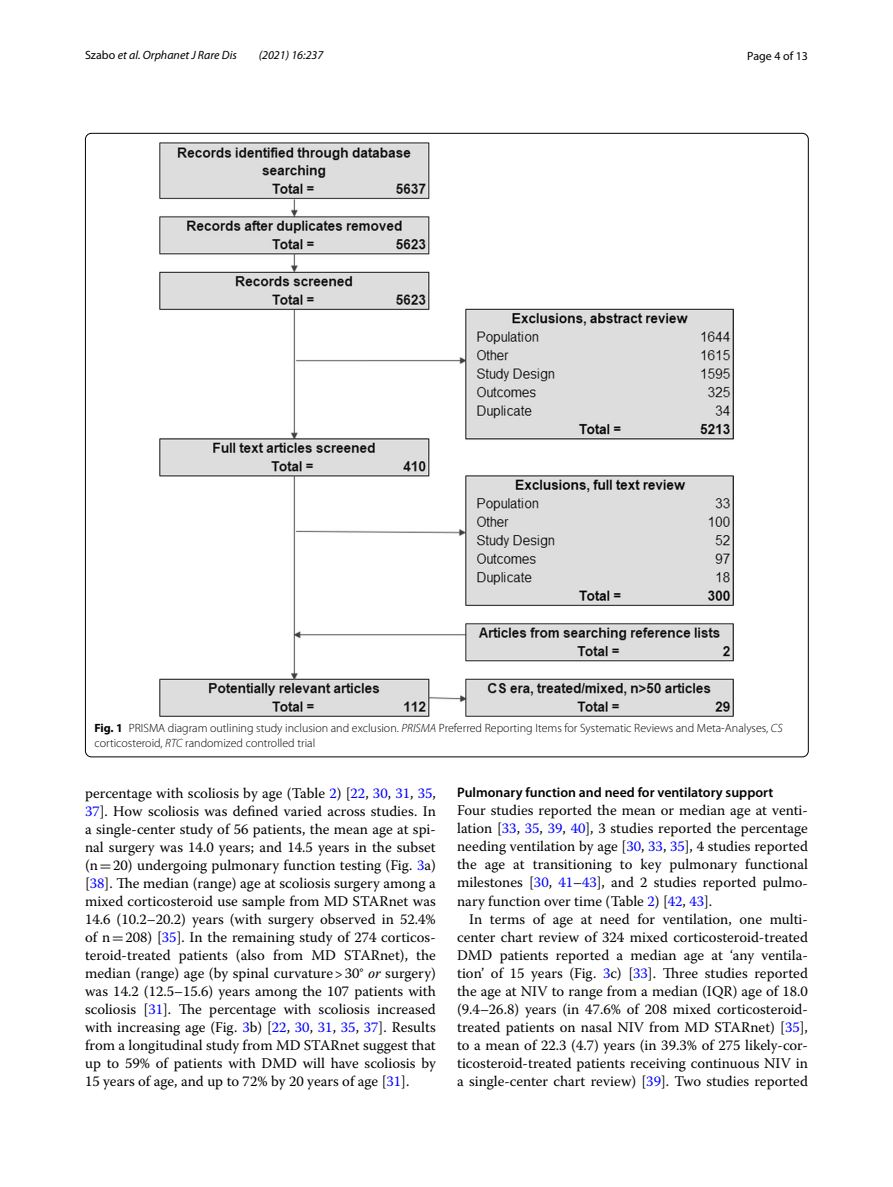
<style>
.page{position:relative;width:893px;height:1187px;background:#fff}
.page>*{position:absolute;margin:0;border:0;box-sizing:border-box;transform-origin:0 0}
.t1{font:14.7px/18px "Warnock Pro";color:#000;text-align:justify}
.t2{font:600 13.8px "Myriad Pro";color:#000}
.t3{font:300 12px/15px "Myriad Pro";color:#000}
.t4{font:italic 12px "Myriad Pro";color:#000}
.t5{font:12px "Myriad Pro";color:#000}
.s1{font-style:normal}
.s2{font-weight:700}
.s3{font-style:italic}
.s4{color:#00f}
.s5{font-family:"MTSY"}
</style>
<div class="page">
<img style="left:160px;top:142px;width:574px;height:574px">
<p class="t4" style="left:85px;top:48px;width:153px"><span class="s1">Szabo</span> et al. Orphanet J Rare Dis</p>
<p class="t4" style="left:259px;top:48px;width:66px">(2021) 16:237</p>
<p class="t5" style="left:747px;top:48px;width:62px">Page 4 of 13</p>
<p class="t3" style="left:94px;top:720px;width:690px"><span class="s2">Fig. 1</span> PRISMA diagram outlining study inclusion and exclusion. <span class="s3">PRISMA</span> Preferred Reporting Items for Systematic Reviews and Meta-Analyses, <span class="s3">CS </span>corticosteroid, <span class="s3">RTC</span> randomized controlled trial</p>
<p class="t1" style="left:85px;top:783px;width:352px">percentage with scoliosis by age (Table <span class="s4">2</span>) [<span class="s4">22</span>, <span class="s4">30</span>, <span class="s4">31</span>, <span class="s4">35</span>, <span class="s4">37</span>]. How scoliosis was defined varied across studies. In a single-center study of 56 patients, the mean age at spi&shy;nal surgery was 14.0 years; and 14.5 years in the subset (n<span class="s5">=</span>20) undergoing pulmonary function testing (Fig. <span class="s4">3</span>a) [<span class="s4">38</span>]. The median (range) age at scoliosis surgery among a mixed corticosteroid use sample from MD STARnet was 14.6 (10.2–20.2) years (with surgery observed in 52.4% of n<span class="s5">=</span>208) [<span class="s4">35</span>]. In the remaining study of 274 corticos&shy;teroid-treated patients (also from MD STARnet), the median (range) age (by spinal curvature&gt;30° <span class="s3">or</span> surgery) was 14.2 (12.5–15.6) years among the 107 patients with scoliosis [<span class="s4">31</span>]. The percentage with scoliosis increased with increasing age (Fig. <span class="s4">3</span>b) [<span class="s4">22</span>, <span class="s4">30</span>, <span class="s4">31</span>, <span class="s4">35</span>, <span class="s4">37</span>]. Results from a longitudinal study from MD STARnet suggest that up to 59% of patients with DMD will have scoliosis by 15 years of age, and up to 72% by 20 years of age [<span class="s4">31</span>].</p>
<p class="t2" style="left:457px;top:784px;width:318px">Pulmonary function and need for ventilatory support</p>
<p class="t1" style="left:457px;top:801px;width:352px">Four studies reported the mean or median age at venti&shy;lation [<span class="s4">33</span>, <span class="s4">35</span>, <span class="s4">39</span>, <span class="s4">40</span>], 3 studies reported the percentage needing ventilation by age [<span class="s4">30</span>, <span class="s4">33</span>, <span class="s4">35</span>], 4 studies reported the age at transitioning to key pulmonary functional milestones [<span class="s4">30</span>, <span class="s4">41</span>–<span class="s4">43</span>], and 2 studies reported pulmo&shy;nary function over time (Table <span class="s4">2</span>) [<span class="s4">42</span>, <span class="s4">43</span>].</p>
<p class="t1" style="left:457px;top:909px;width:352px;text-indent:12px">In terms of age at need for ventilation, one multi&shy;center chart review of 324 mixed corticosteroid-treated DMD patients reported a median age at ‘any ventila&shy;tion’ of 15 years (Fig. <span class="s4">3</span>c) [<span class="s4">33</span>]. Three studies reported the age at NIV to range from a median (IQR) age of 18.0 (9.4–26.8) years (in 47.6% of 208 mixed corticosteroid&shy;treated patients on nasal NIV from MD STARnet) [<span class="s4">35</span>], to a mean of 22.3 (4.7) years (in 39.3% of 275 likely-cor&shy;ticosteroid-treated patients receiving continuous NIV in a single-center chart review) [<span class="s4">39</span>]. Two studies reported</p>
</div>
